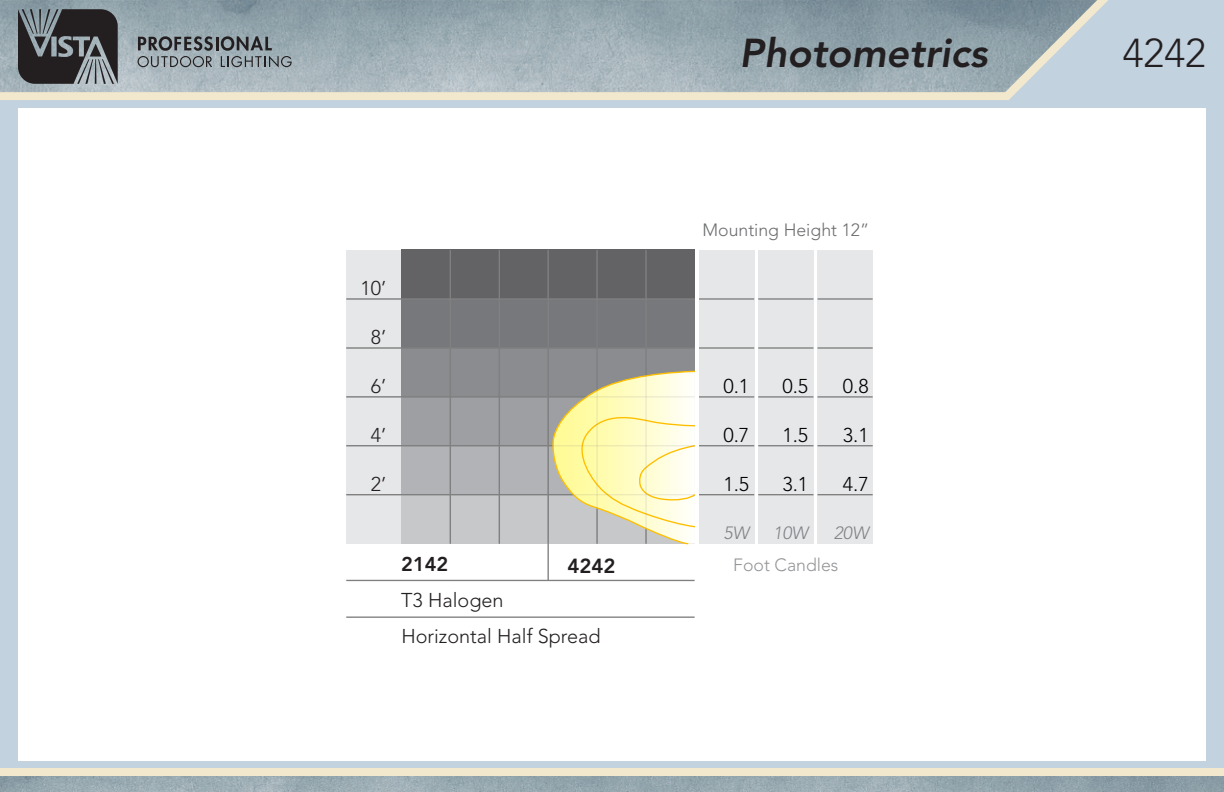
<style>
.page{position:relative;width:1224px;height:792px;background:#c3d2df}
.page>*{position:absolute;margin:0;border:0;box-sizing:border-box;transform-origin:0 0}
.t1{font:italic 800 40px "Avenir";color:#231f20}
.t2{font:300 40px "Avenir";color:#231f20}
.t3{font:800 20.2px "Avenir";color:#231f20}
.t4{font:300 19.8px/36.4px "Avenir";color:#231f20}
.t5{font:300 19.8px "Avenir";color:#000}
.t6{font:300 17.6px "Avenir";color:#6c6d70}
.t7{font:300 17.6px "Avenir";color:#939598}
.t8{font:italic 300 17.6px "Avenir";color:#808285}
.s1{font-weight:800}
</style>
<div class="page">
<div style="left:18px;top:108px;width:1188px;height:652px;background:#fff"></div>
<div style="left:0;top:768px;width:1224px;height:22px;background:#f2e8ce"></div>
<img style="left:0;top:776px;width:1224px;height:16px">
<svg style="left:0;top:0;width:1108px;height:100px;fill:#f2e8ce"></svg>
<img style="left:0;top:0;width:1097px;height:92px">
<svg style="left:18px;top:9px;width:100px;height:75px;background:#4b4d50"></svg>
<svg style="left:138px;top:36px;width:154px;height:32px;background:#808a8f"></svg>
<div style="left:401px;top:495px;width:294px;height:49px;background:#c7c8ca"></div>
<div style="left:401px;top:446px;width:294px;height:49px;background:#b2b3b7"></div>
<div style="left:401px;top:397px;width:294px;height:49px;background:#9d9fa2"></div>
<div style="left:401px;top:348px;width:294px;height:49px;background:#8a8c8f"></div>
<div style="left:401px;top:299px;width:294px;height:49px;background:#76787b"></div>
<div style="left:401px;top:250px;width:294px;height:49px;background:#636366"></div>
<div style="left:346px;top:250px;width:55px;height:294px;background:#e6e7e9"></div>
<div style="left:699px;top:250px;width:55px;height:294px;background:#e6e7e9"></div>
<hr style="left:699px;top:494px;width:55px;height:1px;background:#808080">
<hr style="left:699px;top:445px;width:55px;height:1px;background:#808080">
<hr style="left:699px;top:396px;width:55px;height:2px;background:#808080">
<hr style="left:699px;top:347px;width:55px;height:2px;background:#808080">
<div style="left:758px;top:250px;width:55px;height:294px;background:#e6e7e9"></div>
<hr style="left:758px;top:494px;width:55px;height:1px;background:#808080">
<hr style="left:758px;top:445px;width:55px;height:1px;background:#808080">
<hr style="left:758px;top:396px;width:55px;height:2px;background:#808080">
<hr style="left:758px;top:347px;width:55px;height:2px;background:#808080">
<div style="left:818px;top:250px;width:55px;height:294px;background:#e6e7e9"></div>
<hr style="left:818px;top:494px;width:55px;height:1px;background:#808080">
<hr style="left:818px;top:445px;width:55px;height:1px;background:#808080">
<hr style="left:818px;top:396px;width:55px;height:2px;background:#808080">
<hr style="left:818px;top:347px;width:55px;height:2px;background:#808080">
<hr style="left:699px;top:298px;width:55px;height:2px;background:#808080">
<hr style="left:758px;top:298px;width:55px;height:2px;background:#808080">
<hr style="left:818px;top:298px;width:55px;height:2px;background:#808080">
<hr style="left:346px;top:616px;width:349px;height:2px;background:#808080">
<hr style="left:346px;top:580px;width:349px;height:1px;background:#808080">
<svg style="left:552px;top:370px;width:144px;height:175px"></svg>
<hr style="left:346px;top:494px;width:349px;height:1px;background:#808080">
<hr style="left:346px;top:396px;width:349px;height:2px;background:#808080">
<hr style="left:346px;top:445px;width:349px;height:1px;background:#808080">
<hr style="left:346px;top:347px;width:349px;height:2px;background:#808080">
<hr style="left:346px;top:298px;width:349px;height:2px;background:#808080">
<hr style="left:645px;top:250px;width:2px;height:294px;background:#808080">
<hr style="left:596px;top:250px;width:2px;height:294px;background:#808080">
<hr style="left:499px;top:250px;width:1px;height:294px;background:#808080">
<hr style="left:548px;top:250px;width:1px;height:294px;background:#808080">
<hr style="left:450px;top:250px;width:1px;height:294px;background:#808080">
<hr style="left:548px;top:544px;width:1px;height:36px;background:#808080">
<p class="t1" style="left:740px;top:29px;width:250px">Photometrics</p>
<p class="t2" style="left:1123px;top:29px;width:85px">4242</p>
<p class="t4" style="left:361px;top:270px;width:27px">10’</p>
<p class="t4" style="left:371px;top:319px;width:17px">8’</p>
<p class="t4" style="left:371px;top:368px;width:17px">6’</p>
<p class="t4" style="left:371px;top:417px;width:17px">4’</p>
<p class="t4" style="left:371px;top:466px;width:17px">2’</p>
<p class="t6" style="left:702px;top:220px;width:168px">Mounting Height 12”</p>
<p class="t5" style="left:723px;top:374px;width:27px">0.1</p>
<p class="t5" style="left:782px;top:374px;width:27px">0.5</p>
<p class="t5" style="left:843px;top:374px;width:27px">0.8</p>
<p class="t5" style="left:723px;top:423px;width:27px">0.7</p>
<p class="t5" style="left:782px;top:423px;width:27px">1.5</p>
<p class="t5" style="left:843px;top:423px;width:27px">3.1</p>
<p class="t5" style="left:723px;top:472px;width:27px">1.5</p>
<p class="t5" style="left:782px;top:472px;width:27px">3.1</p>
<p class="t5" style="left:843px;top:472px;width:27px">4.7</p>
<p class="t8" style="left:723px;top:523px;width:27px">5W</p>
<p class="t8" style="left:773px;top:523px;width:37px">10W</p>
<p class="t8" style="left:834px;top:523px;width:37px">20W</p>
<p class="t4" style="left:401px;top:546px;width:201px"><span class="s1">2142<br></span>T3 Halogen<br>Horizontal Half Spread</p>
<p class="t3" style="left:568px;top:554px;width:50px">4242</p>
<p class="t7" style="left:733px;top:555px;width:107px">Foot Candles</p>
</div>
